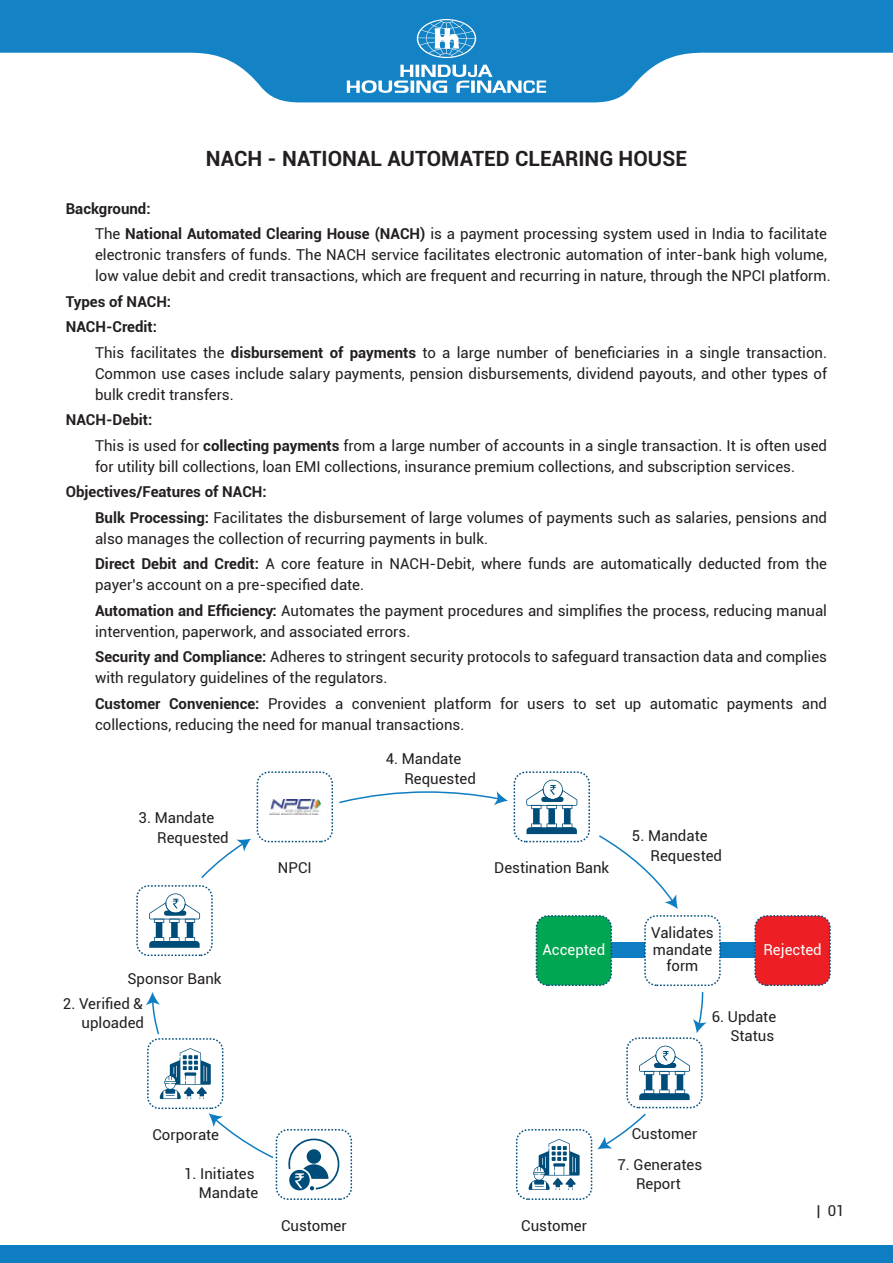
<style>
.page{position:relative;width:893px;height:1263px;background:#fff}
.page>*{position:absolute;margin:0;border:0;box-sizing:border-box;transform-origin:0 0}
.t1{font:700 21px "Roboto";color:#231f20}
.t2{font:15px/25.5px "Roboto";color:#231f20}
.t3{font:700 15px "Roboto";color:#231f20}
.t4{font:15px "Roboto";color:#fff}
.s1{font-weight:700}
</style>
<div class="page">
<div style="left:0;top:1246px;width:893px;height:17px;background:#0f7dc2"></div>
<svg style="left:0;top:0;width:893px;height:102px;fill:#1383c6"></svg>
<svg style="left:347px;top:65px;width:199px;height:28px"></svg>
<svg style="left:417px;top:19px;width:59px;height:39px;background:#59a7d6"></svg>
<div style="left:611px;top:942px;width:144px;height:16px;background:#0f7dc2"></div>
<svg style="left:598px;top:1113px;width:48px;height:36px"></svg>
<svg style="left:693px;top:992px;width:14px;height:41px"></svg>
<svg style="left:599px;top:835px;width:79px;height:74px"></svg>
<svg style="left:339px;top:791px;width:169px;height:14px"></svg>
<svg style="left:201px;top:839px;width:50px;height:39px"></svg>
<svg style="left:146px;top:992px;width:14px;height:43px"></svg>
<svg style="left:209px;top:1113px;width:65px;height:46px"></svg>
<div style="left:276px;top:1129px;width:76px;height:71px;border:2px dashed #004d7a;border-radius:12px"></div>
<svg style="left:288px;top:1138px;width:52px;height:52px"></svg>
<div style="left:136px;top:885px;width:77px;height:71px;border:2px dashed #004d7a;border-radius:12px"></div>
<div style="left:257px;top:771px;width:76px;height:71px;border:2px dashed #004d7a;border-radius:12px"></div>
<img style="left:269px;top:799px;width:51px;height:16px">
<div style="left:516px;top:1129px;width:76px;height:71px;border:2px dashed #004d7a;border-radius:12px"></div>
<svg style="left:529px;top:1139px;width:51px;height:51px"></svg>
<div style="left:645px;top:916px;width:75px;height:69px;background:#fff;border-radius:12px"></div>
<div style="left:644px;top:915px;width:77px;height:71px;border:2px dashed #004d7a;border-radius:12px"></div>
<div style="left:755px;top:916px;width:75px;height:69px;background:#ed1e24;border-radius:12px"></div>
<div style="left:754px;top:915px;width:77px;height:71px;border:2px dashed #004d7a;border-radius:12px"></div>
<div style="left:536px;top:916px;width:75px;height:69px;background:#00a651;border-radius:12px"></div>
<div style="left:536px;top:915px;width:76px;height:71px;border:2px dashed #004d7a;border-radius:12px"></div>
<div style="left:514px;top:771px;width:76px;height:71px;border:2px dashed #004d7a;border-radius:12px"></div>
<div style="left:533px;top:808px;width:7px;height:16px;background:#004d7a"></div>
<div style="left:548px;top:808px;width:7px;height:16px;background:#004d7a"></div>
<div style="left:564px;top:808px;width:7px;height:16px;background:#004d7a"></div>
<svg style="left:526px;top:823px;width:51px;height:11px"></svg>
<svg style="left:526px;top:779px;width:51px;height:29px"></svg>
<div style="left:626px;top:1037px;width:77px;height:71px;border:2px dashed #004d7a;border-radius:12px"></div>
<hr style="left:659px;top:1071px;width:10px;height:4px;background:#4e83a2">
<div style="left:646px;top:1074px;width:6px;height:16px;background:#004d7a"></div>
<div style="left:661px;top:1074px;width:7px;height:16px;background:#004d7a"></div>
<div style="left:677px;top:1074px;width:6px;height:16px;background:#004d7a"></div>
<svg style="left:639px;top:1089px;width:51px;height:11px"></svg>
<svg style="left:639px;top:1045px;width:51px;height:29px"></svg>
<div style="left:147px;top:1038px;width:76px;height:71px;border:2px dashed #004d7a;border-radius:12px"></div>
<svg style="left:160px;top:1048px;width:51px;height:51px"></svg>
<hr style="left:185px;top:919px;width:10px;height:4px;background:#2c6b90">
<div style="left:156px;top:922px;width:6px;height:16px;background:#004d7a"></div>
<div style="left:171px;top:922px;width:7px;height:16px;background:#004d7a"></div>
<div style="left:187px;top:922px;width:6px;height:16px;background:#004d7a"></div>
<svg style="left:149px;top:937px;width:51px;height:11px"></svg>
<svg style="left:149px;top:893px;width:51px;height:29px"></svg>
<h1 class="t1" style="left:206px;top:144px;width:482px">NACH - NATIONAL AUTOMATED CLEARING HOUSE</h1>
<p class="t2" style="left:95px;top:195px;width:733px;text-indent:-29px"><span class="s1">Background:<br></span>The <span class="s1">National Automated Clearing House (NACH)</span> is a payment processing system used in India to facilitate</p>
<p class="t2" style="left:95px;top:244px;width:737px;line-height:21px">electronic transfers of funds. The NACH service facilitates electronic automation of inter-bank high volume, low value debit and credit transactions, which are frequent and recurring in nature, through the NPCI platform.</p>
<p class="t3" style="left:66px;top:291px;width:107px">Types of NACH:</p>
<p class="t3" style="left:66px;top:316px;width:93px">NACH-Credit:</p>
<p class="t2" style="left:95px;top:339px;width:733px">This facilitates the <span class="s1">disbursement of payments</span> to a large number of beneficiaries in a single transaction.</p>
<p class="t2" style="left:95px;top:362px;width:733px;line-height:21px">Common use cases include salary payments, pension disbursements, dividend payouts, and other types of bulk credit transfers.</p>
<p class="t2" style="left:95px;top:406px;width:733px;text-indent:-29px"><span class="s1">NACH-Debit:<br></span>This is used for <span class="s1">collecting payments</span> from a large number of accounts in a single transaction. It is often used</p>
<p class="t2" style="left:95px;top:453px;width:701px">for utility bill collections, loan EMI collections, insurance premium collections, and subscription services.</p>
<p class="t2" style="left:95px;top:478px;width:733px;text-indent:-29px"><span class="s1">Objectives/Features of NACH:<br>Bulk Processing:</span> Facilitates the disbursement of large volumes of payments such as salaries, pensions and</p>
<p class="t2" style="left:95px;top:525px;width:733px">also manages the collection of recurring payments in bulk.<br><span class="s1">Direct Debit and Credit:</span> A core feature in NACH-Debit, where funds are automatically deducted from the</p>
<p class="t2" style="left:95px;top:571px;width:733px">payer's account on a pre-specified date.<br><span class="s1">Automation and Efficiency:</span> Automates the payment procedures and simplifies the process, reducing manual</p>
<p class="t2" style="left:95px;top:618px;width:733px">intervention, paperwork, and associated errors.<br><span class="s1">Security and Compliance:</span> Adheres to stringent security protocols to safeguard transaction data and complies</p>
<p class="t2" style="left:95px;top:664px;width:733px">with regulatory guidelines of the regulators.<br><span class="s1">Customer Convenience:</span> Provides a convenient platform for users to set up automatic payments and</p>
<p class="t2" style="left:95px;top:711px;width:371px">collections, reducing the need for manual transactions.</p>
<p class="t2" style="left:157px;top:807px;width:73px;line-height:19.5px;text-indent:-19px">3. Mandate<br>Requested</p>
<p class="t2" style="left:127px;top:965px;width:96px">Sponsor Bank</p>
<p class="t2" style="left:63px;top:993px;width:83px;line-height:19.5px;text-align:right">2. Verified &amp; uploaded</p>
<p class="t2" style="left:278px;top:855px;width:35px">NPCI</p>
<p class="t2" style="left:404px;top:748px;width:73px;line-height:19.5px;text-indent:-19px">4. Mandate<br>Requested</p>
<p class="t2" style="left:494px;top:855px;width:117px">Destination Bank</p>
<p class="t2" style="left:651px;top:825px;width:73px;line-height:19.5px;text-indent:-19px">5. Mandate<br>Requested</p>
<p class="t2" style="left:651px;top:924px;width:64px;line-height:16.5px;text-align:center">Validates mandate form</p>
<p class="t4" style="left:542px;top:939px;width:64px">Accepted</p>
<p class="t4" style="left:763px;top:939px;width:60px">Rejected</p>
<p class="t2" style="left:712px;top:1006px;width:66px;line-height:19.5px;text-align:right">6. Update<br>Status</p>
<p class="t2" style="left:152px;top:1121px;width:68px">Corporate</p>
<p class="t2" style="left:632px;top:1121px;width:67px">Customer</p>
<p class="t2" style="left:184px;top:1163px;width:76px;line-height:19.5px;text-align:right">1. Initiates<br>Mandate</p>
<p class="t2" style="left:617px;top:1154px;width:86px;line-height:19.5px;text-align:center">7. Generates<br>Report</p>
<p class="t2" style="left:281px;top:1212px;width:67px">Customer</p>
<p class="t2" style="left:521px;top:1212px;width:67px">Customer</p>
<p class="t2" style="left:817px;top:1197px;width:29px">| 01</p>
</div>
